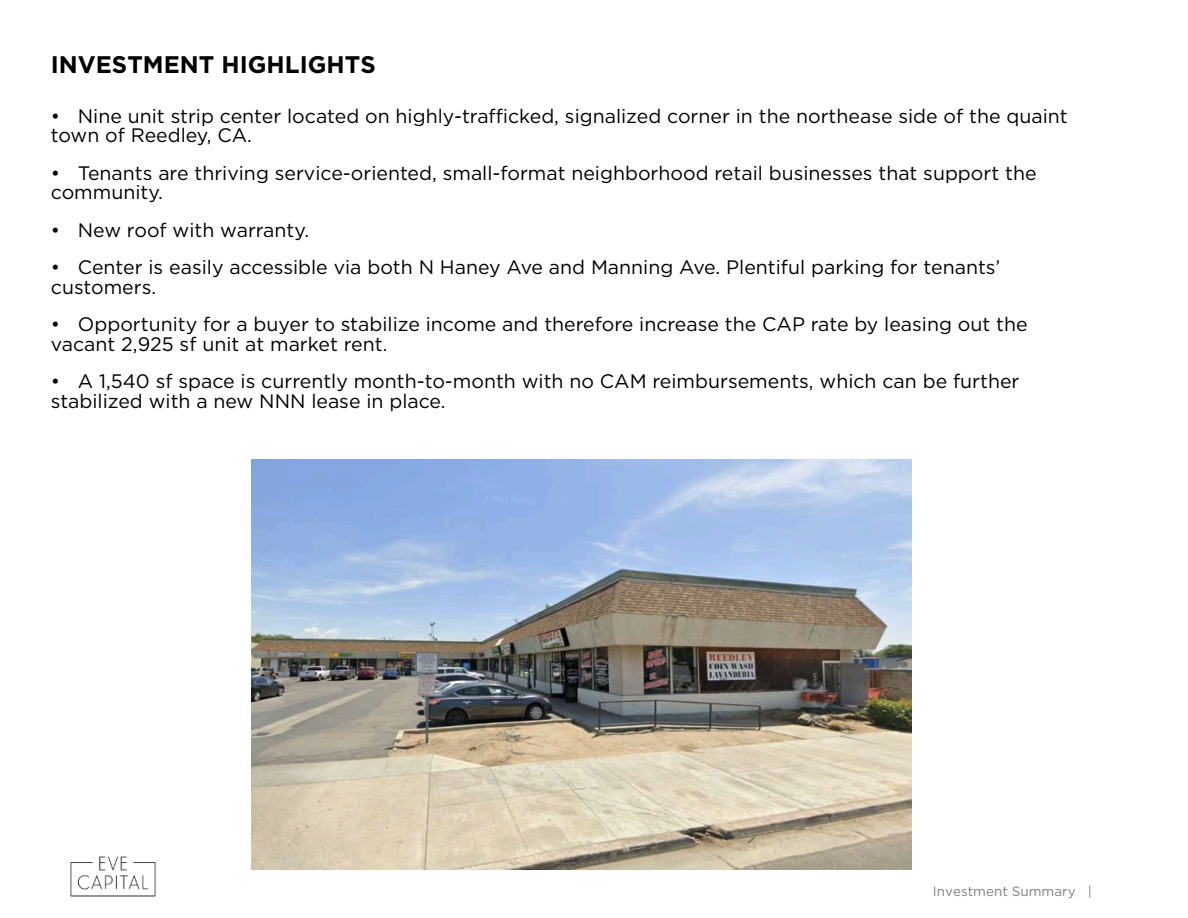
<style>
.page{position:relative;width:1188px;height:918px;background:#fff}
.page>*{position:absolute;margin:0;border:0;box-sizing:border-box;transform-origin:0 0}
.t1{font:700 24px "Gotham";color:#020202}
.t2{font:19.5px/19.5px "Gotham";color:#000}
.t3{font:13.5px "Gotham";color:#808080}
.s1{font-family:"Helvetica";font-size:16.5px;color:#fff}
</style>
<div class="page">
<img style="left:70px;top:856px;width:86px;height:41px">
<img style="left:252px;top:459px;width:659px;height:411px">
<p class="t1" style="left:51px;top:54px;width:326px">INVESTMENT HIGHLIGHTS</p>
<p class="t2" style="left:51px;top:108px;width:1018px">• Nine unit strip center located on highly-trafficked, signalized corner in the northease side of the quaint town of Reedley, CA.</p>
<p class="t2" style="left:51px;top:165px;width:987px">• Tenants are thriving service-oriented, small-format neighborhood retail businesses that support the community.</p>
<p class="t2" style="left:51px;top:222px;width:260px">• New roof with warranty.</p>
<p class="t2" style="left:51px;top:259px;width:951px">• Center is easily accessible via both N Haney Ave and Manning Ave. Plentiful parking for tenants’ customers.</p>
<p class="t2" style="left:51px;top:316px;width:978px">• Opportunity for a buyer to stabilize income and therefore increase the CAP rate by leasing out the vacant 2,925 sf unit at market rent.</p>
<p class="t2" style="left:51px;top:373px;width:970px">• A 1,540 sf space is currently month-to-month with no CAM reimbursements, which can be further stabilized with a new NNN lease in place.</p>
<p class="t3" style="left:933px;top:886px;width:186px">Investment Summary | <span class="s1">5</span></p>
</div>
